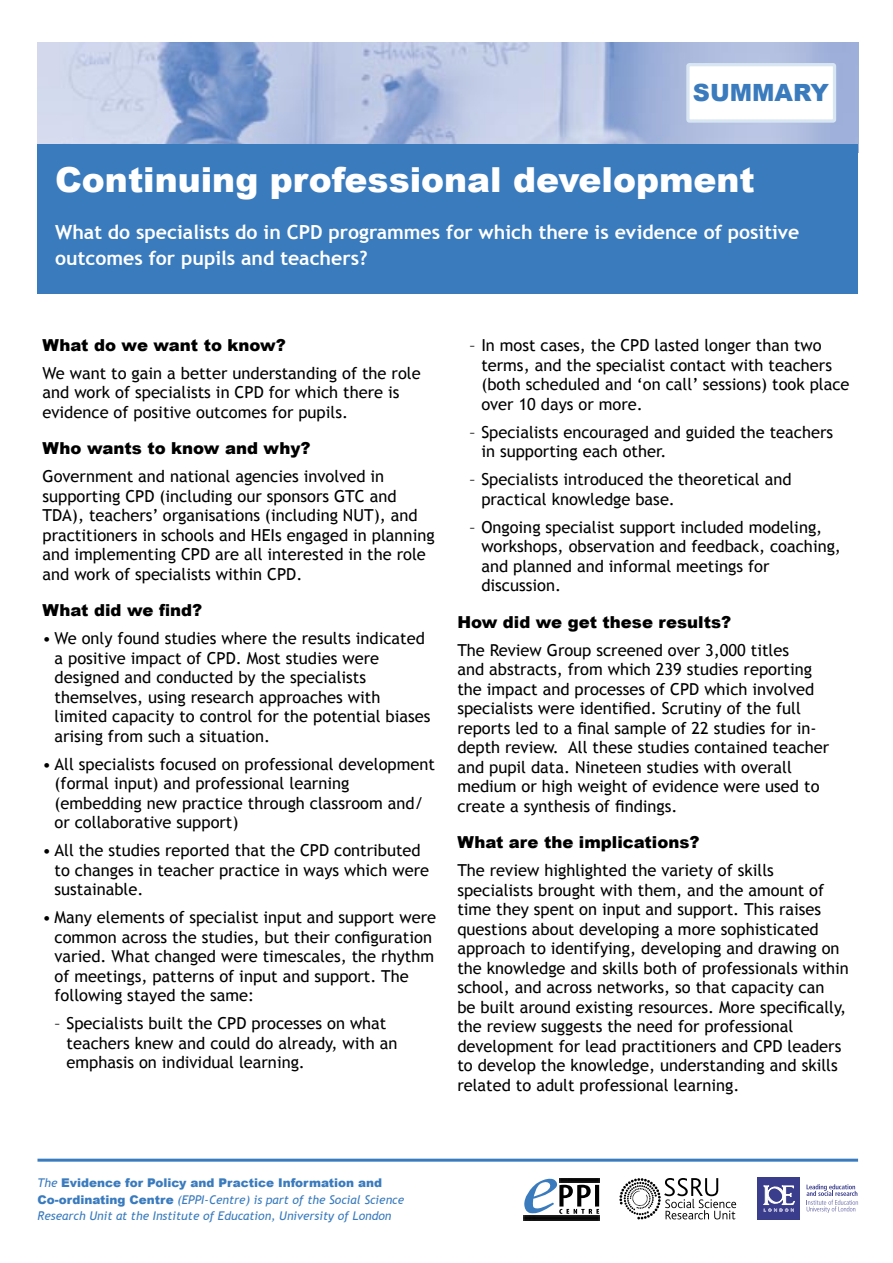
<style>
.page{position:relative;width:893px;height:1263px;background:#fff}
.page>*{position:absolute;margin:0;border:0;box-sizing:border-box;transform-origin:0 0}
.t1{font:900 34.5px "Arial";color:#fff}
.t2{font:900 23.7px "Arial";color:#3a7bbe}
.t3{font:700 19.5px/25.5px "Trebuchet MS";color:#fff}
.Summary_body_text{font:16.5px/19.5px "Trebuchet MS";color:#000}
.Summary_body_text_bullets{font:16.5px/19.5px "Trebuchet MS";color:#000}
.t4{font:900 16.5px "Arial";color:#000}
.t5{font:italic 12px/16.5px "Trebuchet MS";color:#3a7bbe}
.s1{font-family:"Arial";font-weight:900;font-style:normal}
</style>
<div class="page">
<img style="left:38px;top:43px;width:820px;height:101px">
<div style="left:37px;top:144px;width:821px;height:150px;background:#3a7bbe"></div>
<hr style="left:38px;top:1159px;width:820px;height:3px;background:#3a7bbe">
<svg style="left:685px;top:61px;width:153px;height:60px"></svg>
<div style="left:758px;top:1178px;width:42px;height:42px;background:#3a3d8c"></div>
<svg style="left:764px;top:1185px;width:30px;height:27px"></svg>
<svg style="left:806px;top:1184px;width:52px;height:29px"></svg>
<svg style="left:619px;top:1178px;width:117px;height:41px"></svg>
<img style="left:524px;top:1216px;width:75px;height:4px">
<svg style="left:524px;top:1178px;width:75px;height:36px"></svg>
<p class="t2" style="left:693px;top:76px;width:138px">SUMMARY</p>
<p class="t1" style="left:55px;top:155px;width:701px">Continuing professional development</p>
<p class="t3" style="left:55px;top:219px;width:746px">What do specialists do in CPD programmes for which there is evidence of positive outcomes for pupils and teachers?</p>
<p class="t4" style="left:43px;top:333px;width:245px">What do we want to know?</p>
<p class="Summary_body_text" style="left:43px;top:363px;width:380px">We want to gain a better understanding of the role and work of specialists in CPD for which there is evidence of positive outcomes for pupils.</p>
<p class="t4" style="left:43px;top:436px;width:270px">Who wants to know and why?</p>
<p class="Summary_body_text" style="left:43px;top:467px;width:394px">Government and national agencies involved in supporting CPD (including our sponsors GTC and TDA), teachers’ organisations (including NUT), and practitioners in schools and HEIs engaged in planning and implementing CPD are all interested in the role and work of specialists within CPD.</p>
<p class="t4" style="left:43px;top:598px;width:161px">What did we find?</p>
<p class="Summary_body_text_bullets" style="left:55px;top:629px;width:377px;text-indent:-12px">• We only found studies where the results indicated a positive impact of CPD. Most studies were designed and conducted by the specialists themselves, using research approaches with limited capacity to control for the potential biases arising from such a situation.</p>
<p class="Summary_body_text_bullets" style="left:55px;top:754px;width:382px;text-indent:-12px">• All specialists focused on professional development (formal input) and professional learning (embedding new practice through classroom and/ or collaborative support)</p>
<p class="Summary_body_text_bullets" style="left:55px;top:841px;width:376px;text-indent:-12px">• All the studies reported that the CPD contributed to changes in teacher practice in ways which were sustainable.</p>
<p class="Summary_body_text_bullets" style="left:55px;top:908px;width:383px;text-indent:-12px">• Many elements of specialist input and support were common across the studies, but their configuration varied. What changed were timescales, the rhythm of meetings, patterns of input and support. The following stayed the same:</p>
<p class="Summary_body_text_bullets" style="left:67px;top:1014px;width:333px;text-indent:-12px">– Specialists built the CPD processes on what teachers knew and could do already, with an emphasis on individual learning.</p>
<p class="Summary_body_text_bullets" style="left:481px;top:336px;width:370px;text-indent:-12px">– In most cases, the CPD lasted longer than two terms, and the specialist contact with teachers (both scheduled and ‘on call’ sessions) took place over 10 days or more.</p>
<p class="Summary_body_text_bullets" style="left:481px;top:422px;width:353px;text-indent:-12px">– Specialists encouraged and guided the teachers in supporting each other.</p>
<p class="Summary_body_text_bullets" style="left:481px;top:470px;width:312px;text-indent:-12px">– Specialists introduced the theoretical and practical knowledge base.</p>
<p class="Summary_body_text_bullets" style="left:481px;top:517px;width:361px;text-indent:-12px">– Ongoing specialist support included modeling, workshops, observation and feedback, coaching, and planned and informal meetings for discussion.</p>
<p class="t4" style="left:457px;top:610px;width:275px">How did we get these results?</p>
<p class="Summary_body_text" style="left:457px;top:640px;width:373px">The Review Group screened over 3,000 titles<br>and abstracts, from which 239 studies reporting the impact and processes of CPD which involved specialists were identified. Scrutiny of the full reports led to a final sample of 22 studies for in&shy;depth review. All these studies contained teacher and pupil data. Nineteen studies with overall medium or high weight of evidence were used to create a synthesis of findings.</p>
<p class="t4" style="left:457px;top:830px;width:244px">What are the implications?</p>
<p class="Summary_body_text" style="left:457px;top:861px;width:393px">The review highlighted the variety of skills specialists brought with them, and the amount of time they spent on input and support. This raises questions about developing a more sophisticated approach to identifying, developing and drawing on the knowledge and skills both of professionals within school, and across networks, so that capacity can<br>be built around existing resources. More specifically, the review suggests the need for professional development for lead practitioners and CPD leaders to develop the knowledge, understanding and skills related to adult professional learning.</p>
<p class="t5" style="left:38px;top:1175px;width:368px">The <span class="s1">Evidence for Policy and Practice Information and<br>Co-ordinating Centre</span> (EPPI-Centre) is part of the Social Science<br>Research Unit at the Institute of Education, University of London</p>
</div>
